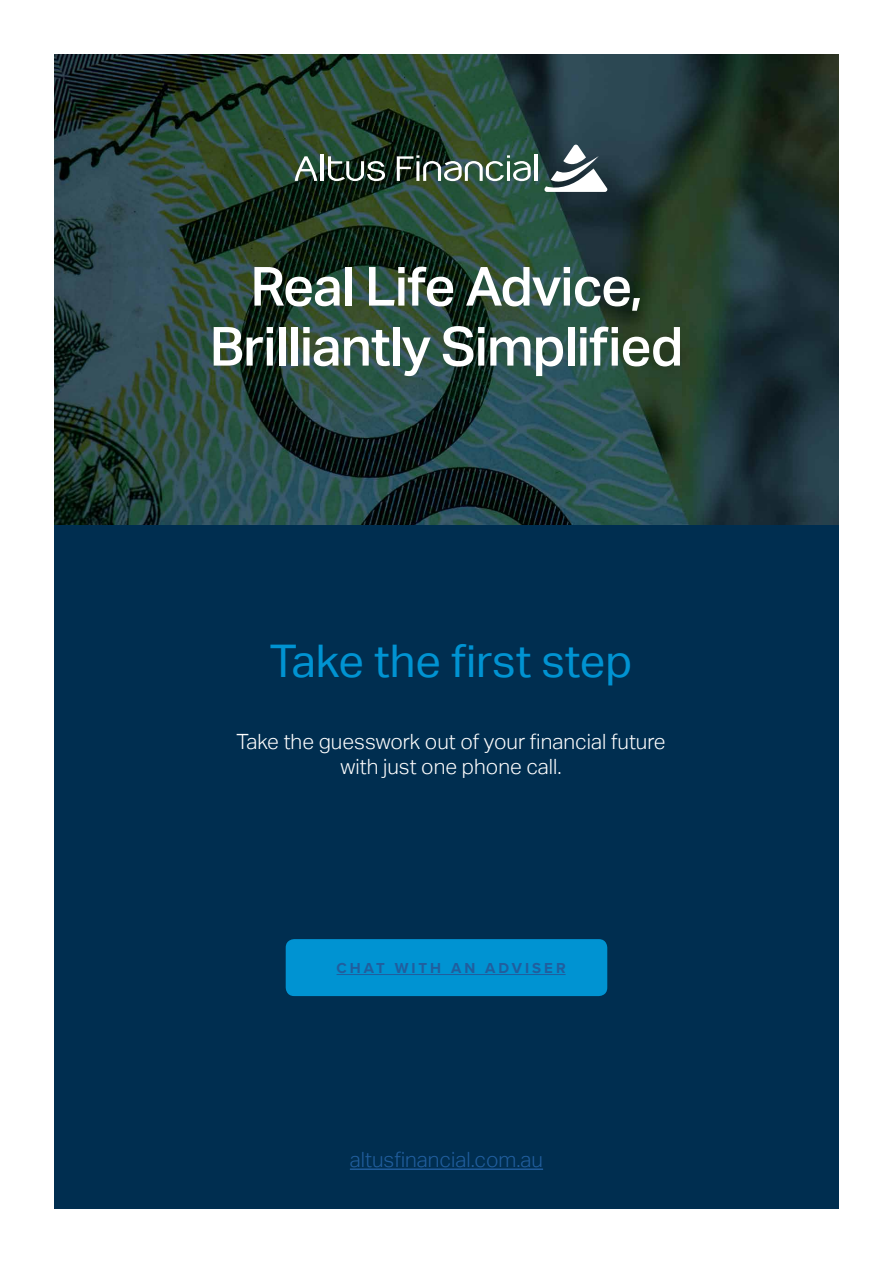
<style>
.page{position:relative;width:893px;height:1263px;background:#fff}
.page>*{position:absolute;margin:0;border:0;box-sizing:border-box;transform-origin:0 0}
.t1{font:500 54px/60px "Aktiv Grotesk";letter-spacing:-.02em;color:#fff;text-align:center}
.t2{font:45px "Aktiv Grotesk";color:#0093d2}
.t3{font:300 21px/25.2px "Aktiv Grotesk";color:#fff;text-align:center}
.t4{font:300 21px "Aktiv Grotesk";color:#215e9e}
.t5{font:700 15px "Proxima Nova";letter-spacing:.2em;color:#215e9e}
</style>
<div class="page">
<div style="left:54px;top:524px;width:785px;height:685px;background:#002e50"></div>
<img style="left:54px;top:54px;width:785px;height:470px">
<div style="left:286px;top:939px;width:321px;height:57px;background:#0093d2;border-radius:9px"></div>
<hr style="left:337px;top:974px;width:229px;height:1px;background:#215e9e">
<svg style="left:544px;top:145px;width:63px;height:47px"></svg>
<svg style="left:295px;top:156px;width:22px;height:25px"></svg>
<hr style="left:320px;top:155px;width:3px;height:26px;background:#fff">
<svg style="left:328px;top:156px;width:57px;height:25px"></svg>
<svg style="left:397px;top:155px;width:134px;height:26px"></svg>
<hr style="left:534px;top:155px;width:3px;height:26px;background:#fff">
<hr style="left:350px;top:1168px;width:193px;height:2px;background:#215e9e">
<h1 class="t1" style="left:210px;top:257px;width:475px">Real Life Advice,<br>Brilliantly Simplified</h1>
<h2 class="t2" style="left:270px;top:635px;width:364px">Take the first step</h2>
<p class="t3" style="left:236px;top:729px;width:431px">Take the guesswork out of your financial future with just one phone call.</p>
<p class="t5" style="left:337px;top:958px;width:231px">CHAT WITH AN ADVISER</p>
<p class="t4" style="left:350px;top:1147px;width:195px">altusfinancial.com.au</p>
</div>
